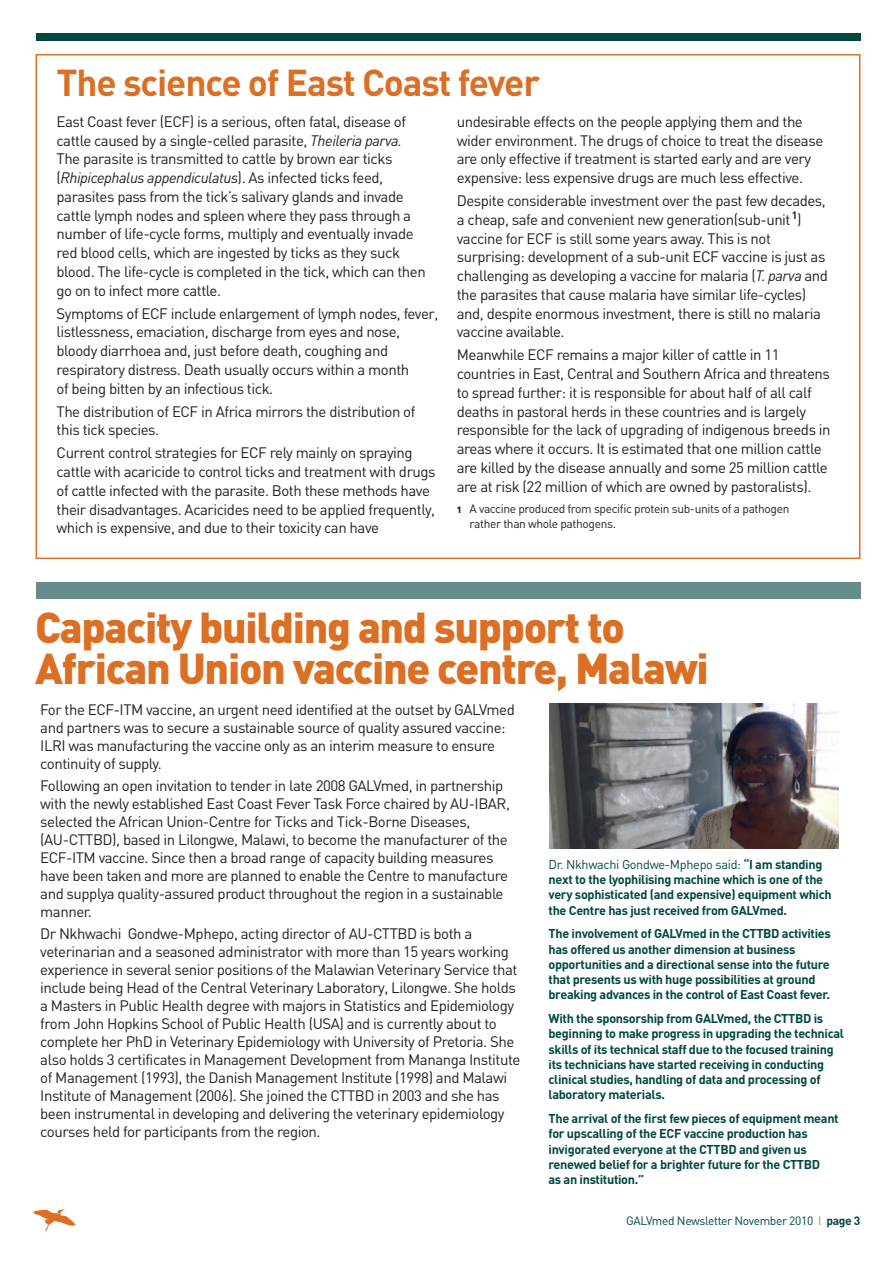
<style>
.page{position:relative;width:893px;height:1263px;background:#fff}
.page>*{position:absolute;margin:0;border:0;box-sizing:border-box;transform-origin:0 0}
.t1{font:900 42.75px/40.3px "DIN";letter-spacing:-.03em;color:#db6f24}
.t2{font:700 37.05px "DIN";letter-spacing:-.03em;color:#db6f24}
.t3{font:15px/18.8px "DIN";letter-spacing:-.03em;color:#231f20}
.t4{font:700 12.6px/15.3px "DIN";letter-spacing:-.025em;color:#004844}
.t5{font:12px/15px "DIN";letter-spacing:-.03em;color:#231f20}
.t6{font:12px "DIN";letter-spacing:-.03em;color:#004844}
.s1{font-style:italic}
.s2{font-weight:900;font-size:9px}
.s3{font-weight:400}
.s4{color:#db6f24}
.s5{font-weight:700}
</style>
<div class="page">
<div style="left:36px;top:33px;width:825px;height:7px;background:#004844"></div>
<div style="left:36px;top:582px;width:825px;height:16px;background:#658b8b"></div>
<img style="left:550px;top:704px;width:289px;height:145px">
<img style="left:33px;top:1209px;width:43px;height:22px">
<h2 class="t2" style="left:57px;top:61px;width:485px">The science of East Coast fever</h2>
<p class="t3" style="left:57px;top:112px;width:371px">East Coast fever (ECF) is a serious, often fatal, disease of cattle caused by a single-celled parasite, <span class="s1">Theileria parva.<br></span>The parasite is transmitted to cattle by brown ear ticks (<span class="s1">Rhipicephalus appendiculatus</span>). As infected ticks feed, parasites pass from the tick’s salivary glands and invade cattle lymph nodes and spleen where they pass through a number of life-cycle forms, multiply and eventually invade red blood cells, which are ingested by ticks as they suck blood. The life-cycle is completed in the tick, which can then go on to infect more cattle.</p>
<p class="t3" style="left:57px;top:303px;width:383px">Symptoms of ECF include enlargement of lymph nodes, fever, listlessness, emaciation, discharge from eyes and nose, bloody diarrhoea and, just before death, coughing and respiratory distress. Death usually occurs within a month<br>of being bitten by an infectious tick.</p>
<p class="t3" style="left:57px;top:401px;width:360px">The distribution of ECF in Africa mirrors the distribution of this tick species.</p>
<p class="t3" style="left:57px;top:443px;width:381px">Current control strategies for ECF rely mainly on spraying cattle with acaricide to control ticks and treatment with drugs of cattle infected with the parasite. Both these methods have their disadvantages. Acaricides need to be applied frequently, which is expensive, and due to their toxicity can have</p>
<p class="t3" style="left:457px;top:112px;width:368px">undesirable effects on the people applying them and the wider environment. The drugs of choice to treat the disease are only effective if treatment is started early and are very expensive: less expensive drugs are much less effective.</p>
<p class="t3" style="left:457px;top:191px;width:373px">Despite considerable investment over the past few decades, a cheap, safe and convenient new generation(sub-unit <sup>1</sup>) vaccine for ECF is still some years away. This is not surprising: development of a sub-unit ECF vaccine is just as challenging as developing a vaccine for malaria (<span class="s1">T. parva</span> and the parasites that cause malaria have similar life-cycles) and, despite enormous investment, there is still no malaria vaccine available.</p>
<p class="t3" style="left:457px;top:345px;width:375px">Meanwhile ECF remains a major killer of cattle in 11 countries in East, Central and Southern Africa and threatens to spread further: it is responsible for about half of all calf deaths in pastoral herds in these countries and is largely responsible for the lack of upgrading of indigenous breeds in areas where it occurs. It is estimated that one million cattle are killed by the disease annually and some 25 million cattle are at risk (22 million of which are owned by pastoralists).</p>
<p class="t5" style="left:470px;top:501px;width:321px;text-indent:-13px"><span class="s2">1</span> A vaccine produced from specific protein sub-units of a pathogen rather than whole pathogens.</p>
<h1 class="t1" style="left:35px;top:606px;width:675px">Capacity building and support to<br>African Union vaccine centre, Malawi</h1>
<p class="t3" style="left:40px;top:700px;width:476px;line-height:18px">For the ECF-ITM vaccine, an urgent need identified at the outset by GALVmed and partners was to secure a sustainable source of quality assured vaccine:<br>ILRI was manufacturing the vaccine only as an interim measure to ensure continuity of supply.</p>
<p class="t3" style="left:40px;top:776px;width:471px;line-height:18px">Following an open invitation to tender in late 2008 GALVmed, in partnership with the newly established East Coast Fever Task Force chaired by AU-IBAR, selected the African Union-Centre for Ticks and Tick-Borne Diseases, (AU-CTTBD), based in Lilongwe, Malawi, to become the manufacturer of the ECF-ITM vaccine. Since then a broad range of capacity building measures have been taken and more are planned to enable the Centre to manufacture and supplya quality-assured product throughout the region in a sustainable manner.</p>
<p class="t3" style="left:40px;top:924px;width:482px;line-height:18px">Dr Nkhwachi Gondwe-Mphepo, acting director of AU-CTTBD is both a veterinarian and a seasoned administrator with more than 15 years working experience in several senior positions of the Malawian Veterinary Service that include being Head of the Central Veterinary Laboratory, Lilongwe. She holds a Masters in Public Health degree with majors in Statistics and Epidemiology from John Hopkins School of Public Health (USA) and is currently about to complete her PhD in Veterinary Epidemiology with University of Pretoria. She also holds 3 certificates in Management Development from Mananga Institute of Management (1993), the Danish Management Institute (1998) and Malawi Institute of Management (2006). She joined the CTTBD in 2003 and she has been instrumental in developing and delivering the veterinary epidemiology courses held for participants from the region.</p>
<p class="t4" style="left:549px;top:856px;width:285px"><span class="s3">Dr. Nkhwachi Gondwe-Mphepo said:</span> “I am standing next to the lyophilising machine which is one of the very sophisticated (and expensive) equipment which the Centre has just received from GALVmed.</p>
<p class="t4" style="left:549px;top:926px;width:284px">The involvement of GALVmed in the CTTBD activities has offered us another dimension at business opportunities and a directional sense into the future that presents us with huge possibilities at ground breaking advances in the control of East Coast fever.</p>
<p class="t4" style="left:549px;top:1010px;width:297px">With the sponsorship from GALVmed, the CTTBD is beginning to make progress in upgrading the technical skills of its technical staff due to the focused training its technicians have started receiving in conducting clinical studies, handling of data and processing of laboratory materials.</p>
<p class="t4" style="left:549px;top:1110px;width:292px">The arrival of the first few pieces of equipment meant for upscalling of the ECF vaccine production has invigorated everyone at the CTTBD and given us renewed belief for a brighter future for the CTTBD<br>as an institution.”</p>
<p class="t6" style="left:626px;top:1214px;width:236px">GALVmed Newsletter November 2010 <span class="s4">I</span> <span class="s5">page 3</span></p>
</div>
